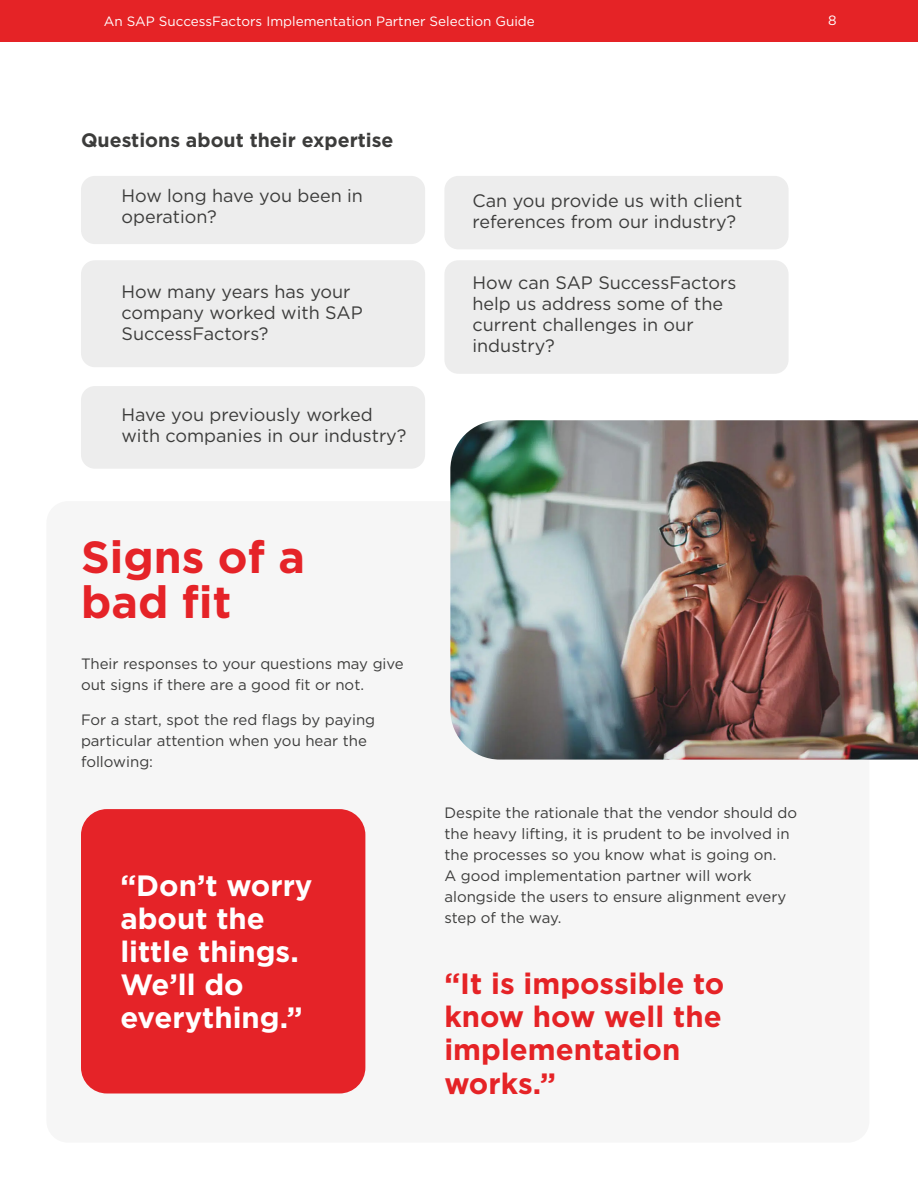
<style>
.page{position:relative;width:918px;height:1188px;background:#fff}
.page>*{position:absolute;margin:0;border:0;box-sizing:border-box;transform-origin:0 0}
.t1{font:700 45px/45px "Gotham";color:#e52328}
.t2{font:700 29.4px/33px "Gotham";color:#e52326}
.t3{font:700 29.4px/33px "Gotham";color:#fff}
.t4{font:700 19.5px "Gotham";color:#3c3c3b}
.t5{font:18px/21px "Gotham";color:#3c3c3b}
.t6{font:15px/21px "Gotham";color:#3c3c3b}
.t7{font:13.5px "Gotham";color:#fff}
</style>
<div class="page">
<div style="left:0;top:0;width:918px;height:41px;background:#e52326"></div>
<div style="left:46px;top:501px;width:823px;height:642px;background:#f6f6f6;border-radius:22px"></div>
<div style="left:444px;top:260px;width:345px;height:114px;background:#ededed;border-radius:14px"></div>
<div style="left:444px;top:176px;width:345px;height:73px;background:#ededed;border-radius:14px"></div>
<div style="left:81px;top:176px;width:344px;height:68px;background:#ededed;border-radius:14px"></div>
<div style="left:81px;top:386px;width:344px;height:83px;background:#ededed;border-radius:14px"></div>
<div style="left:81px;top:260px;width:344px;height:107px;background:#ededed;border-radius:14px"></div>
<div style="left:81px;top:809px;width:284px;height:285px;background:#e52328;border-radius:26px"></div>
<img style="left:450px;top:420px;width:468px;height:340px">
<p class="t7" style="left:104px;top:13px;width:433px">An SAP SuccessFactors Implementation Partner Selection Guide</p>
<p class="t7" style="left:828px;top:12px;width:10px">8</p>
<h3 class="t4" style="left:81px;top:128px;width:314px">Questions about their expertise</h3>
<p class="t5" style="left:122px;top:185px;width:243px">How long have you been in operation?</p>
<p class="t5" style="left:122px;top:281px;width:243px">How many years has your company worked with SAP<br>SuccessFactors?</p>
<p class="t5" style="left:122px;top:404px;width:286px">Have you previously worked with companies in our industry?</p>
<h1 class="t1" style="left:81px;top:534px;width:226px">Signs of a bad fit</h1>
<p class="t6" style="left:81px;top:653px;width:324px">Their responses to your questions may give out signs if there are a good fit or not.</p>
<p class="t6" style="left:81px;top:709px;width:296px">For a start, spot the red flags by paying particular attention when you hear the following:</p>
<h2 class="t3" style="left:120px;top:869px;width:194px">“Don’t worry about the little things.<br>We’ll do everything.”</h2>
<p class="t5" style="left:472px;top:189px;width:271px">Can you provide us with client references from our industry?</p>
<p class="t5" style="left:472px;top:272px;width:265px">How can SAP SuccessFactors help us address some of the current challenges in our industry?</p>
<p class="t6" style="left:444px;top:802px;width:354px">Despite the rationale that the vendor should do the heavy lifting, it is prudent to be involved in the processes so you know what is going on.<br>A good implementation partner will work alongside the users to ensure alignment every step of the way.</p>
<h2 class="t2" style="left:444px;top:967px;width:281px">“It is impossible to know how well the implementation works.”</h2>
</div>
